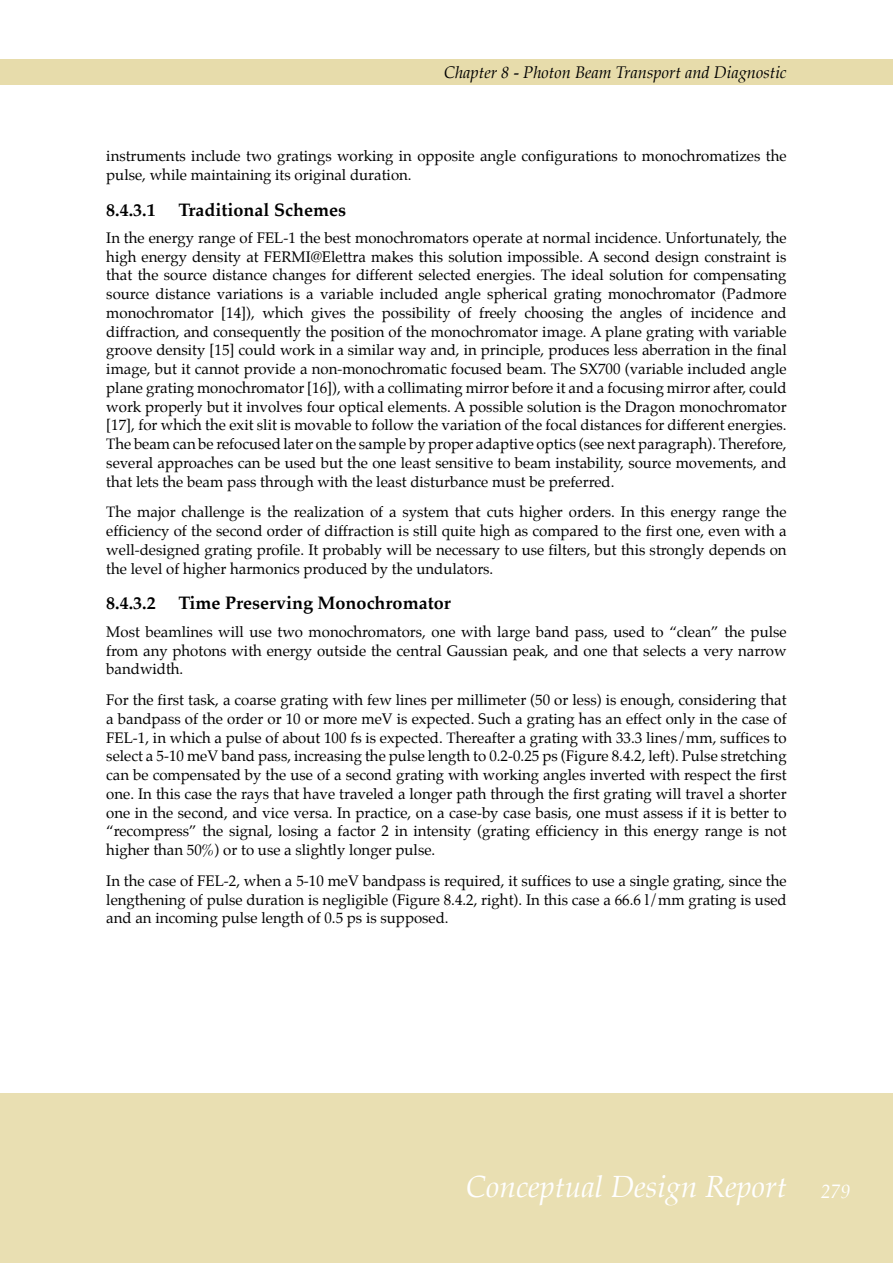
<style>
.page{position:relative;width:893px;height:1263px;background:#fff}
.page>*{position:absolute;margin:0;border:0;box-sizing:border-box;transform-origin:0 0}
.t1{font:italic 30px "Palatino";color:#fff}
.t2{font:700 18px "Palatino";color:#000}
.t3{font:italic 16.5px "Palatino";color:#000}
.t4{font:15px/18.8px "Palatino";color:#000;text-align:justify}
.s1{font-size:19.5px}
</style>
<div class="page">
<div style="left:0;top:1093px;width:893px;height:170px;background:#e9dfb2"></div>
<div style="left:0;top:60px;width:893px;height:25px;background:#e7dcab"></div>
<p class="t3" style="left:444px;top:62px;width:344px">Chapter 8 - Photon Beam Transport and Diagnostic</p>
<p class="t4" style="left:106px;top:148px;width:682px">instruments include two gratings working in opposite angle configurations to monochromatizes the pulse, while maintaining its original duration.</p>
<p class="t2" style="left:106px;top:198px;width:51px">8.4.3.1</p>
<p class="t2" style="left:179px;top:198px;width:169px">Traditional Schemes</p>
<p class="t4" style="left:106px;top:230px;width:682px">In the energy range of FEL-1 the best monochromators operate at normal incidence. Unfortunately, the high energy density at FERMI@Elettra makes this solution impossible. A second design constraint is that the source distance changes for different selected energies. The ideal solution for compensating source distance variations is a variable included angle spherical grating monochromator (Padmore monochromator [14]), which gives the possibility of freely choosing the angles of incidence and diffraction, and consequently the position of the monochromator image. A plane grating with variable groove density [15] could work in a similar way and, in principle, produces less aberration in the final image, but it cannot provide a non-monochromatic focused beam. The SX700 (variable included angle plane grating monochromator [16]), with a collimating mirror before it and a focusing mirror after, could work properly but it involves four optical elements. A possible solution is the Dragon monochromator [17], for which the exit slit is movable to follow the variation of the focal distances for different energies.<br>The beam can be refocused later on the sample by proper adaptive optics (see next paragraph). Therefore, several approaches can be used but the one least sensitive to beam instability, source movements, and that lets the beam pass through with the least disturbance must be preferred.</p>
<p class="t4" style="left:106px;top:504px;width:682px">The major challenge is the realization of a system that cuts higher orders. In this energy range the efficiency of the second order of diffraction is still quite high as compared to the first one, even with a well-designed grating profile. It probably will be necessary to use filters, but this strongly depends on the level of higher harmonics produced by the undulators.</p>
<p class="t2" style="left:106px;top:592px;width:51px">8.4.3.2</p>
<p class="t2" style="left:179px;top:592px;width:274px">Time Preserving Monochromator</p>
<p class="t4" style="left:106px;top:623px;width:682px">Most beamlines will use two monochromators, one with large band pass, used to “clean” the pulse from any photons with energy outside the central Gaussian peak, and one that selects a very narrow bandwidth.</p>
<p class="t4" style="left:106px;top:692px;width:682px">For the first task, a coarse grating with few lines per millimeter (50 or less) is enough, considering that a bandpass of the order or 10 or more meV is expected. Such a grating has an effect only in the case of FEL-1, in which a pulse of about 100 fs is expected. Thereafter a grating with 33.3 lines/mm, suffices to select a 5-10 meV band pass, increasing the pulse length to 0.2-0.25 ps (Figure 8.4.2, left). Pulse stretching can be compensated by the use of a second grating with working angles inverted with respect the first one. In this case the rays that have traveled a longer path through the first grating will travel a shorter one in the second, and vice versa. In practice, on a case-by case basis, one must assess if it is better to “recompress” the signal, losing a factor 2 in intensity (grating efficiency in this energy range is not higher than 50%) or to use a slightly longer pulse.</p>
<p class="t4" style="left:106px;top:872px;width:682px">In the case of FEL-2, when a 5-10 meV bandpass is required, it suffices to use a single grating, since the lengthening of pulse duration is negligible (Figure 8.4.2, right). In this case a 66.6 l/mm grating is used and an incoming pulse length of 0.5 ps is supposed.</p>
<h1 class="t1" style="left:466px;top:1169px;width:386px">Conceptual Design Report <span class="s1">279</span></h1>
</div>
